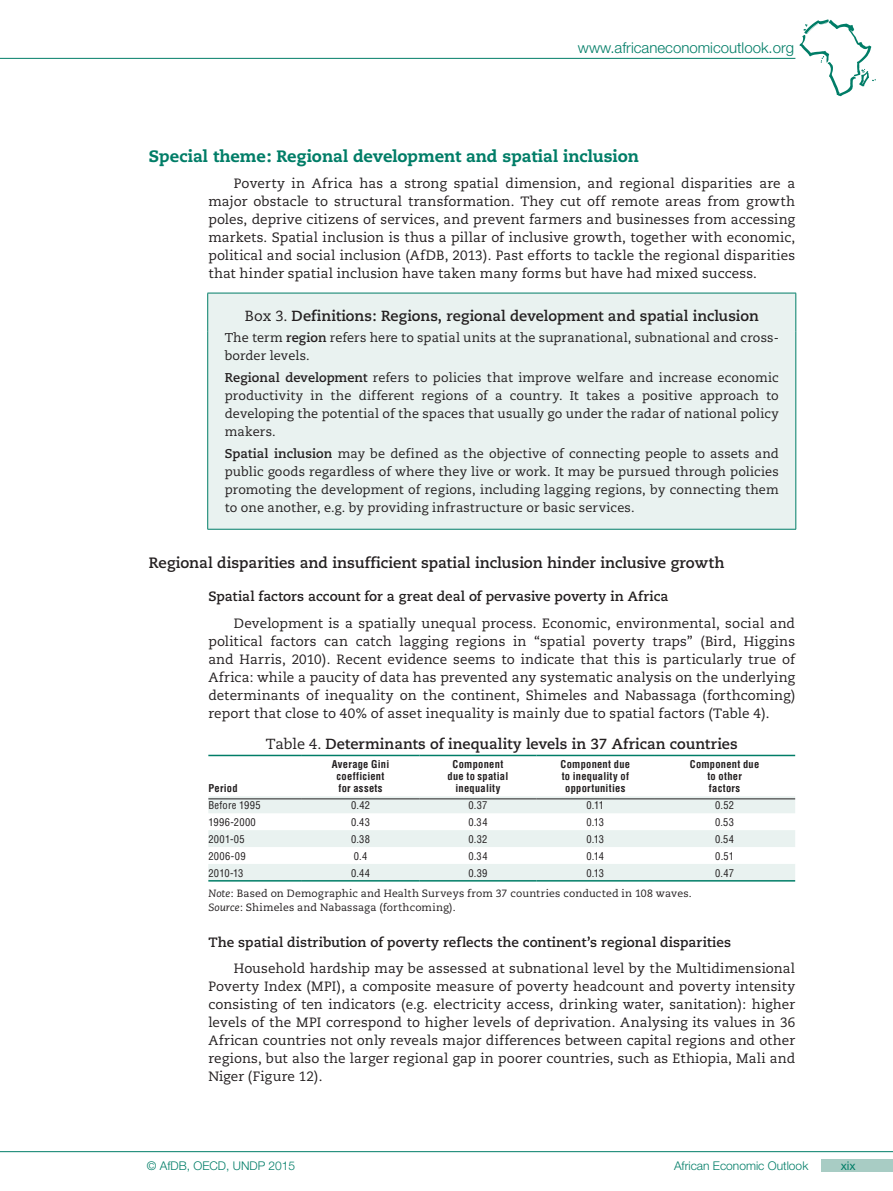
<style>
.page{position:relative;width:893px;height:1191px;background:#fff}
.page>*{position:absolute;margin:0;border:0;box-sizing:border-box;transform-origin:0 0}
.t1{font:800 16.5px "Caecilia";letter-spacing:-.005em;color:#007d67}
.t2{font:700 15px "Caecilia";color:#231f20}
.t3{font:300 15px "Helvetica Neue";color:#007d67}
.t4{font:700 14.7px "Caecilia";color:#231f20}
.t5{font:13.5px/18px "Caecilia";letter-spacing:.005em;color:#231f20;text-align:justify}
.t6{font:700 13.5px "Caecilia";letter-spacing:.005em;color:#231f20}
.t7{font:12.75px/18px "Caecilia";letter-spacing:.01em;color:#231f20;text-align:justify}
.t8{font:300 12px "Helvetica Neue";color:#007d67}
.t9{font:12px "Helvetica Neue";color:#007d67}
.t10{font:700 condensed 10.5px/12px "Helvetica";letter-spacing:.025em;color:#231f20;text-align:center}
.t11{font:condensed 10.5px "Helvetica";letter-spacing:.025em;color:#231f20}
.t12{font:10.5px/13.5px "Caecilia";letter-spacing:.015em;color:#231f20}
.s1{font-weight:400}
.s2{font-weight:700}
.s3{font-style:italic}
</style>
<div class="page">
<svg style="left:799px;top:19px;width:77px;height:77px"></svg>
<hr style="left:0;top:58px;width:795px;height:1px;background:#007d67">
<div style="left:821px;top:1159px;width:72px;height:12px;background:#a8ccc4"></div>
<hr style="left:0;top:1151px;width:893px;height:1px;background:#007d67">
<div style="left:208px;top:294px;width:587px;height:235px;background:#e9f2f0"></div>
<hr style="left:207px;top:293px;width:589px;height:1px;background:#007d67">
<hr style="left:207px;top:293px;width:1px;height:39px;background:#007d67">
<hr style="left:795px;top:293px;width:1px;height:39px;background:#007d67">
<hr style="left:207px;top:332px;width:1px;height:197px;background:#007d67">
<hr style="left:795px;top:332px;width:1px;height:197px;background:#007d67">
<hr style="left:207px;top:529px;width:589px;height:1px;background:#007d67">
<svg style="left:208px;top:796px;width:587px;height:84px;fill:#e9f2f0"></svg>
<hr style="left:208px;top:880px;width:94px;height:1px;background:#007d67">
<hr style="left:302px;top:880px;width:117px;height:1px;background:#007d67">
<hr style="left:419px;top:880px;width:118px;height:1px;background:#007d67">
<hr style="left:537px;top:880px;width:117px;height:1px;background:#007d67">
<hr style="left:654px;top:880px;width:141px;height:1px;background:#007d67">
<hr style="left:208px;top:754px;width:94px;height:2px;background:#007d67">
<hr style="left:302px;top:754px;width:117px;height:2px;background:#007d67">
<hr style="left:419px;top:754px;width:118px;height:2px;background:#007d67">
<hr style="left:537px;top:754px;width:117px;height:2px;background:#007d67">
<hr style="left:654px;top:754px;width:141px;height:2px;background:#007d67">
<hr style="left:208px;top:798px;width:94px;height:1px;background:#231f20">
<hr style="left:302px;top:798px;width:117px;height:1px;background:#231f20">
<hr style="left:419px;top:798px;width:118px;height:1px;background:#231f20">
<hr style="left:537px;top:798px;width:117px;height:1px;background:#231f20">
<hr style="left:654px;top:798px;width:141px;height:1px;background:#231f20">
<p class="t3" style="left:578px;top:38px;width:218px">www.africaneconomicoutlook.org</p>
<p class="t1" style="left:149px;top:146px;width:492px">Special theme: Regional development and spatial inclusion</p>
<p class="t5" style="left:208px;top:175px;width:588px;text-indent:26px">Poverty in Africa has a strong spatial dimension, and regional disparities are a major obstacle to structural transformation. They cut off remote areas from growth poles, deprive citizens of services, and prevent farmers and businesses from accessing markets. Spatial inclusion is thus a pillar of inclusive growth, together with economic, political and social inclusion (AfDB, 2013). Past efforts to tackle the regional disparities that hinder spatial inclusion have taken many forms but have had mixed success.</p>
<p class="t4" style="left:245px;top:308px;width:515px"><span class="s1">Box 3.</span> Definitions: Regions, regional development and spatial inclusion</p>
<p class="t7" style="left:225px;top:328px;width:556px">The term <span class="s2">region</span> refers here to spatial units at the supranational, subnational and cross&shy;border levels.</p>
<p class="t7" style="left:225px;top:369px;width:556px"><span class="s2">Regional development</span> refers to policies that improve welfare and increase economic productivity in the different regions of a country. It takes a positive approach to developing the potential of the spaces that usually go under the radar of national policy makers.</p>
<p class="t7" style="left:225px;top:445px;width:556px"><span class="s2">Spatial inclusion</span> may be defined as the objective of connecting people to assets and public goods regardless of where they live or work. It may be pursued through policies promoting the development of regions, including lagging regions, by connecting them to one another, e.g. by providing infrastructure or basic services.</p>
<p class="t2" style="left:149px;top:553px;width:577px">Regional disparities and insufficient spatial inclusion hinder inclusive growth</p>
<p class="t6" style="left:208px;top:588px;width:462px">Spatial factors account for a great deal of pervasive poverty in Africa</p>
<p class="t5" style="left:208px;top:614px;width:588px;text-indent:26px">Development is a spatially unequal process. Economic, environmental, social and political factors can catch lagging regions in “spatial poverty traps” (Bird, Higgins and Harris, 2010). Recent evidence seems to indicate that this is particularly true of Africa: while a paucity of data has prevented any systematic analysis on the underlying determinants of inequality on the continent, Shimeles and Nabassaga (forthcoming) report that close to 40% of asset inequality is mainly due to spatial factors (Table 4).</p>
<p class="t4" style="left:266px;top:735px;width:473px"><span class="s1">Table 4.</span> Determinants of inequality levels in 37 African countries</p>
<p class="t10" style="left:208px;top:782px;width:31px">Period</p>
<p class="t10" style="left:332px;top:758px;width:59px">Average Gini coefficient for assets</p>
<p class="t10" style="left:448px;top:758px;width:62px">Component due to spatial inequality</p>
<p class="t10" style="left:561px;top:758px;width:71px">Component due to inequality of opportunities</p>
<p class="t10" style="left:690px;top:758px;width:71px">Component due to other<br>factors</p>
<p class="t11" style="left:208px;top:798px;width:54px">Before 1995</p>
<p class="t11" style="left:351px;top:798px;width:20px">0.42</p>
<p class="t11" style="left:468px;top:798px;width:20px">0.37</p>
<p class="t11" style="left:587px;top:798px;width:19px">0.11</p>
<p class="t11" style="left:715px;top:798px;width:20px">0.52</p>
<p class="t11" style="left:208px;top:815px;width:49px">1996-2000</p>
<p class="t11" style="left:351px;top:815px;width:21px">0.43</p>
<p class="t11" style="left:468px;top:815px;width:21px">0.34</p>
<p class="t11" style="left:586px;top:815px;width:19px">0.13</p>
<p class="t11" style="left:715px;top:815px;width:21px">0.53</p>
<p class="t11" style="left:208px;top:832px;width:38px">2001-05</p>
<p class="t11" style="left:351px;top:832px;width:21px">0.38</p>
<p class="t11" style="left:468px;top:832px;width:21px">0.32</p>
<p class="t11" style="left:586px;top:832px;width:19px">0.13</p>
<p class="t11" style="left:715px;top:832px;width:21px">0.54</p>
<p class="t11" style="left:208px;top:849px;width:39px">2006-09</p>
<p class="t11" style="left:354px;top:849px;width:15px">0.4</p>
<p class="t11" style="left:468px;top:849px;width:21px">0.34</p>
<p class="t11" style="left:586px;top:849px;width:19px">0.14</p>
<p class="t11" style="left:715px;top:849px;width:20px">0.51</p>
<p class="t11" style="left:208px;top:866px;width:36px">2010-13</p>
<p class="t11" style="left:351px;top:866px;width:21px">0.44</p>
<p class="t11" style="left:468px;top:866px;width:21px">0.39</p>
<p class="t11" style="left:586px;top:866px;width:19px">0.13</p>
<p class="t11" style="left:715px;top:866px;width:20px">0.47</p>
<p class="t12" style="left:208px;top:886px;width:485px"><span class="s3">Note</span>: Based on Demographic and Health Surveys from 37 countries conducted in 108 waves.<br><span class="s3">Source</span>: Shimeles and Nabassaga (forthcoming).</p>
<p class="t6" style="left:208px;top:934px;width:524px">The spatial distribution of poverty reflects the continent’s regional disparities</p>
<p class="t5" style="left:208px;top:959px;width:588px;text-indent:26px">Household hardship may be assessed at subnational level by the Multidimensional Poverty Index (MPI), a composite measure of poverty headcount and poverty intensity consisting of ten indicators (e.g. electricity access, drinking water, sanitation): higher levels of the MPI correspond to higher levels of deprivation. Analysing its values in 36<br>African countries not only reveals major differences between capital regions and other regions, but also the larger regional gap in poorer countries, such as Ethiopia, Mali and Niger (Figure 12).</p>
<p class="t8" style="left:147px;top:1158px;width:150px">© AfDB, OECD, UNDP 2015</p>
<p class="t8" style="left:674px;top:1158px;width:136px">African Economic Outlook</p>
<p class="t9" style="left:841px;top:1158px;width:17px">xix</p>
</div>
